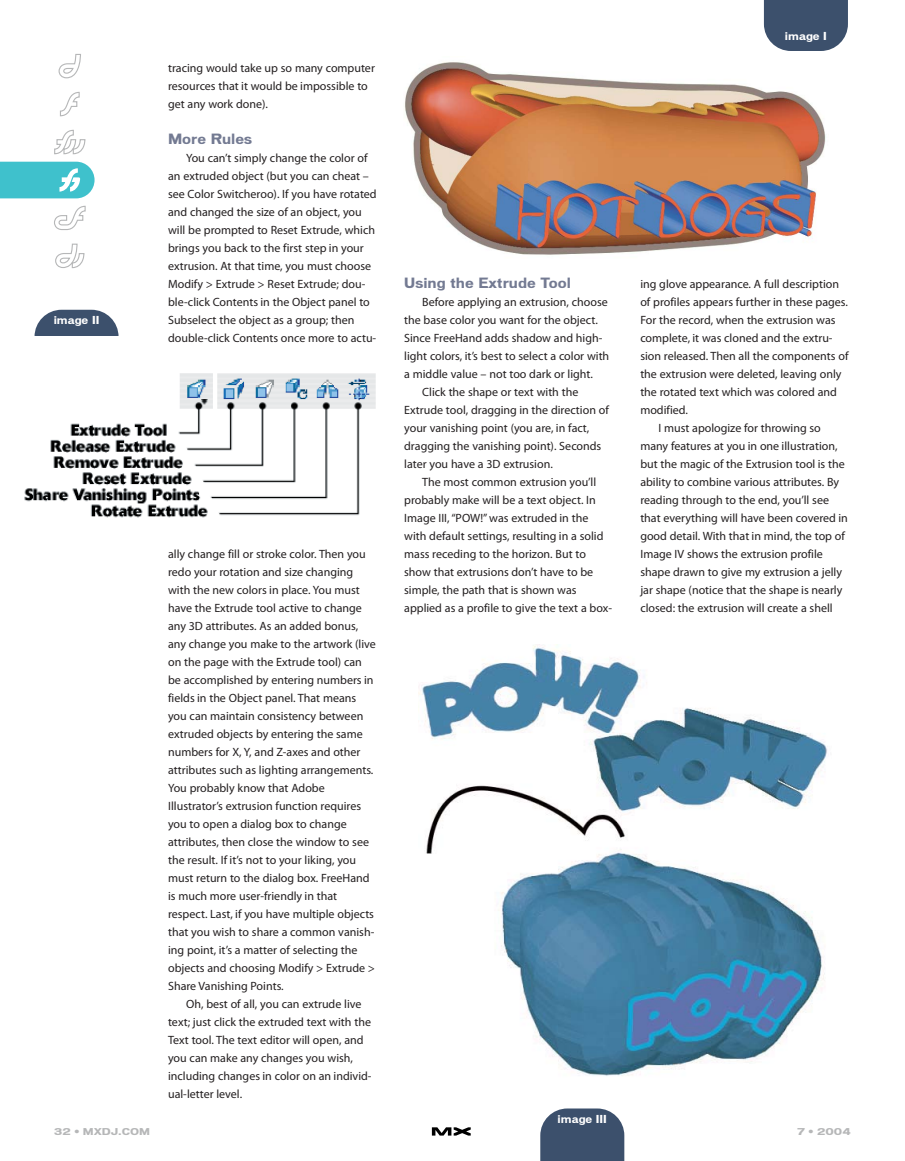
<style>
.page{position:relative;width:905px;height:1161px;background:#fff}
.page>*{position:absolute;margin:0;border:0;box-sizing:border-box;transform-origin:0 0}
.t1{font:700 13.5px "Vonnes";color:#737a92}
.t2{font:12px/18px "Myriad Pro";color:#231f20}
.t3{font:700 10.5px "Vonnes";color:#fff}
.t4{font:700 9px "Vonnes";color:#b6b7b8;scale:1.15 1}
</style>
<div class="page">
<svg style="left:432px;top:1127px;width:38px;height:9px"></svg>
<svg style="left:0;top:54px;width:94px;height:215px"></svg>
<img style="left:405px;top:62px;width:421px;height:193px">
<img style="left:24px;top:373px;width:352px;height:145px">
<img style="left:418px;top:645px;width:410px;height:431px">
<svg style="left:34px;top:309px;width:85px;height:27px"></svg>
<svg style="left:540px;top:1108px;width:85px;height:53px;background:#4d5f79"></svg>
<svg style="left:763px;top:0;width:85px;height:51px;background:#4c5e78"></svg>
<div style="left:8px;top:336px;width:120px;height:82px;background:#fff"></div>
<p class="t3" style="left:54px;top:316px;width:47px">image II</p>
<p class="t2" style="left:168px;top:60px;width:208px">tracing would take up so many computer resources that it would be impossible to get any work done).</p>
<p class="t1" style="left:168px;top:134px;width:85px">More Rules</p>
<p class="t2" style="left:168px;top:150px;width:210px;text-indent:18px">You can’t simply change the color of an extruded object (but you can cheat – see Color Switcheroo). If you have rotated and changed the size of an object, you will be prompted to Reset Extrude, which brings you back to the first step in your extrusion. At that time, you must choose Modify &gt; Extrude &gt; Reset Extrude; dou&shy;ble-click Contents in the Object panel to Subselect the object as a group; then double-click Contents once more to actu-</p>
<p class="t2" style="left:168px;top:546px;width:209px">ally change fill or stroke color. Then you redo your rotation and size changing with the new colors in place. You must have the Extrude tool active to change any 3D attributes. As an added bonus, any change you make to the artwork (live on the page with the Extrude tool) can be accomplished by entering numbers in fields in the Object panel. That means you can maintain consistency between extruded objects by entering the same numbers for X, Y, and Z-axes and other attributes such as lighting arrangements.<br>You probably know that Adobe Illustrator’s extrusion function requires you to open a dialog box to change attributes, then close the window to see the result. If it’s not to your liking, you must return to the dialog box. FreeHand is much more user-friendly in that respect. Last, if you have multiple objects that you wish to share a common vanish&shy;ing point, it’s a matter of selecting the objects and choosing Modify &gt; Extrude &gt; Share Vanishing Points.</p>
<p class="t2" style="left:168px;top:996px;width:205px;text-indent:18px">Oh, best of all, you can extrude live text; just click the extruded text with the Text tool. The text editor will open, and you can make any changes you wish, including changes in color on an individ&shy;ual-letter level.</p>
<p class="t3" style="left:784px;top:32px;width:44px">image I</p>
<p class="t1" style="left:404px;top:278px;width:168px">Using the Extrude Tool</p>
<p class="t2" style="left:422px;top:294px;width:187px">Before applying an extrusion, choose</p>
<p class="t2" style="left:404px;top:312px;width:195px">the base color you want for the object.</p>
<p class="t2" style="left:404px;top:330px;width:200px">Since FreeHand adds shadow and high-</p>
<p class="t2" style="left:404px;top:348px;width:206px">light colors, it’s best to select a color with</p>
<p class="t2" style="left:404px;top:366px;width:190px">a middle value – not too dark or light.</p>
<p class="t2" style="left:422px;top:384px;width:158px">Click the shape or text with the</p>
<p class="t2" style="left:404px;top:402px;width:206px">Extrude tool, dragging in the direction of</p>
<p class="t2" style="left:404px;top:420px;width:187px">your vanishing point (you are, in fact,</p>
<p class="t2" style="left:404px;top:438px;width:199px">dragging the vanishing point). Seconds</p>
<p class="t2" style="left:404px;top:456px;width:150px">later you have a 3D extrusion.</p>
<p class="t2" style="left:422px;top:474px;width:175px">The most common extrusion you’ll</p>
<p class="t2" style="left:404px;top:492px;width:193px">probably make will be a text object. In</p>
<p class="t2" style="left:404px;top:510px;width:186px">Image III, “POW!” was extruded in the</p>
<p class="t2" style="left:404px;top:528px;width:201px">with default settings, resulting in a solid</p>
<p class="t2" style="left:404px;top:546px;width:183px">mass receding to the horizon. But to</p>
<p class="t2" style="left:404px;top:564px;width:190px">show that extrusions don’t have to be</p>
<p class="t2" style="left:404px;top:582px;width:174px">simple, the path that is shown was</p>
<p class="t2" style="left:404px;top:600px;width:209px">applied as a profile to give the text a box-</p>
<p class="t2" style="left:640px;top:276px;width:200px">ing glove appearance. A full description</p>
<p class="t2" style="left:640px;top:294px;width:209px">of profiles appears further in these pages.</p>
<p class="t2" style="left:640px;top:312px;width:197px">For the record, when the extrusion was</p>
<p class="t2" style="left:640px;top:330px;width:194px">complete, it was cloned and the extru-</p>
<p class="t2" style="left:640px;top:348px;width:210px">sion released. Then all the components of</p>
<p class="t2" style="left:640px;top:366px;width:203px">the extrusion were deleted, leaving only</p>
<p class="t2" style="left:640px;top:384px;width:198px">the rotated text which was colored and</p>
<p class="t2" style="left:640px;top:402px;width:49px">modified.</p>
<p class="t2" style="left:658px;top:420px;width:164px">I must apologize for throwing so</p>
<p class="t2" style="left:640px;top:438px;width:199px">many features at you in one illustration,</p>
<p class="t2" style="left:640px;top:456px;width:206px">but the magic of the Extrusion tool is the</p>
<p class="t2" style="left:640px;top:474px;width:200px">ability to combine various attributes. By</p>
<p class="t2" style="left:640px;top:492px;width:190px">reading through to the end, you’ll see</p>
<p class="t2" style="left:640px;top:510px;width:209px">that everything will have been covered in</p>
<p class="t2" style="left:640px;top:528px;width:206px">good detail. With that in mind, the top of</p>
<p class="t2" style="left:640px;top:546px;width:184px">Image IV shows the extrusion profile</p>
<p class="t2" style="left:640px;top:564px;width:203px">shape drawn to give my extrusion a jelly</p>
<p class="t2" style="left:640px;top:582px;width:203px">jar shape (notice that the shape is nearly</p>
<p class="t2" style="left:640px;top:600px;width:194px">closed: the extrusion will create a shell</p>
<p class="t3" style="left:557px;top:1115px;width:51px">image III</p>
<p class="t4" style="left:54px;top:1128px;width:85px">32 • MXDJ.COM</p>
<p class="t4" style="left:797px;top:1128px;width:48px">7 • 2004</p>
</div>
